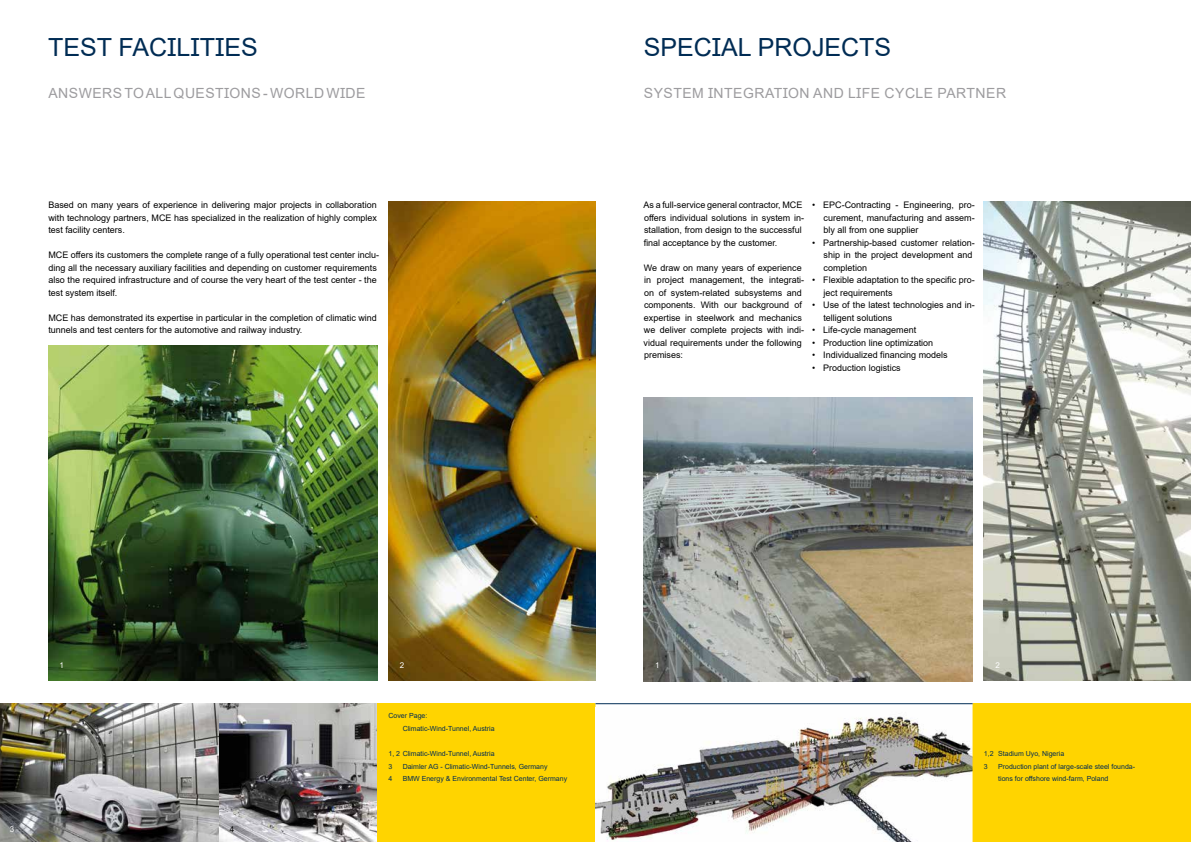
<style>
.page{position:relative;width:1191px;height:842px;background:#fff}
.page>*{position:absolute;margin:0;border:0;box-sizing:border-box;transform-origin:0 0}
.t1{font:25px "Arial";color:#002c54}
.t2{font:14px "Arial";letter-spacing:.035em;color:#9d9c9f}
.t3{font:9px/12.5px "Arial";color:#000}
.t4{font:8px "Arial";color:#fff}
.t5{font:8px "Arial";color:#000}
.t6{font:7px/12.6px "Arial";color:#002c54}
</style>
<div class="page">
<img style="left:218px;top:703px;width:159px;height:139px">
<div style="left:377px;top:703px;width:218px;height:139px;background:#ffd400"></div>
<img style="left:48px;top:345px;width:329px;height:335px">
<img style="left:0;top:703px;width:218px;height:139px">
<img style="left:595px;top:716px;width:377px;height:126px">
<img style="left:388px;top:201px;width:207px;height:479px">
<img style="left:984px;top:202px;width:207px;height:478px">
<div style="left:972px;top:703px;width:219px;height:139px;background:#ffd400"></div>
<img style="left:643px;top:397px;width:329px;height:284px">
<hr style="left:595px;top:703px;width:377px;height:1px;background:#002c54">
<h1 class="t1" style="left:48px;top:30px;width:211px">TEST FACILITIES</h1>
<h2 class="t2" style="left:48px;top:84px;width:318px">ANSWERS TO ALL QUESTIONS - WORLD WIDE</h2>
<p class="t3" style="left:48px;top:199px;width:330px;text-align:justify">Based on many years of experience in delivering major projects in collaboration with technology partners, MCE has specialized in the realization of highly complex test facility centers.</p>
<p class="t3" style="left:48px;top:249px;width:332px">MCE offers its customers the complete range of a fully operational test center inclu&shy;ding all the necessary auxiliary facilities and depending on customer requirements also the required infrastructure and of course the very heart of the test center - the test system itself.</p>
<p class="t3" style="left:48px;top:311px;width:330px">MCE has demonstrated its expertise in particular in the completion of climatic wind tunnels and test centers for the automotive and railway industry.</p>
<h1 class="t1" style="left:643px;top:30px;width:249px">SPECIAL PROJECTS</h1>
<h2 class="t2" style="left:644px;top:84px;width:364px">sYSTEM INTEGRATION AND LIFE CYCLE PARTNER</h2>
<p class="t3" style="left:643px;top:199px;width:162px">As a full-service general contractor, MCE offers individual solutions in system in&shy;stallation, from design to the successful final acceptance by the customer.</p>
<p class="t3" style="left:643px;top:261px;width:162px">We draw on many years of experience in project management, the integrati&shy;on of system-related subsystems and components. With our background of expertise in steelwork and mechanics we deliver complete projects with indi&shy;vidual requirements under the following premises:</p>
<p class="t3" style="left:823px;top:199px;width:153px;text-align:justify;text-indent:-11px">• EPC-Contracting - Engineering, pro&shy;curement, manufacturing and assem&shy;bly all from one supplier</p>
<p class="t3" style="left:823px;top:236px;width:153px;text-indent:-11px">• Partnership-based customer relation&shy;ship in the project development and completion</p>
<p class="t3" style="left:823px;top:274px;width:153px;text-indent:-12px">• Flexible adaptation to the specific pro&shy;ject requirements</p>
<p class="t3" style="left:823px;top:299px;width:153px;text-indent:-11px">• Use of the latest technologies and in&shy;telligent solutions</p>
<p class="t3" style="left:812px;top:324px;width:106px">• Life-cycle management</p>
<p class="t3" style="left:812px;top:336px;width:123px">• Production line optimization</p>
<p class="t3" style="left:812px;top:349px;width:137px">• Individualized financing models</p>
<p class="t3" style="left:812px;top:361px;width:90px">• Production logistics</p>
<p class="t4" style="left:655px;top:470px;width:6px">1</p>
<p class="t4" style="left:10px;top:823px;width:6px">3</p>
<p class="t4" style="left:60px;top:659px;width:6px">1</p>
<p class="t4" style="left:400px;top:659px;width:6px">2</p>
<p class="t6" style="left:403px;top:709px;width:93px;text-indent:-14px">Cover Page:<br>Climatic-Wind-Tunnel, Austria</p>
<p class="t6" style="left:388px;top:747px;width:108px">1, 2 Climatic-Wind-Tunnel, Austria<br>3</p>
<p class="t6" style="left:403px;top:760px;width:146px">Daimler AG - Climatic-Wind-Tunnels, Germany</p>
<p class="t5" style="left:230px;top:823px;width:6px">4</p>
<p class="t6" style="left:388px;top:772px;width:5px">4</p>
<p class="t6" style="left:403px;top:772px;width:166px">BMW Energy &amp; Environmental Test Center, Germany</p>
<p class="t5" style="left:606px;top:823px;width:6px">3</p>
<p class="t4" style="left:655px;top:659px;width:6px">1</p>
<p class="t4" style="left:995px;top:659px;width:6px">2</p>
<p class="t6" style="left:984px;top:747px;width:82px">1,2 Stadium Uyo, Nigeria<br>3</p>
<p class="t6" style="left:998px;top:760px;width:138px">Production plant of large-scale steel founda&shy;tions for offshore wind-farm, Poland</p>
</div>
